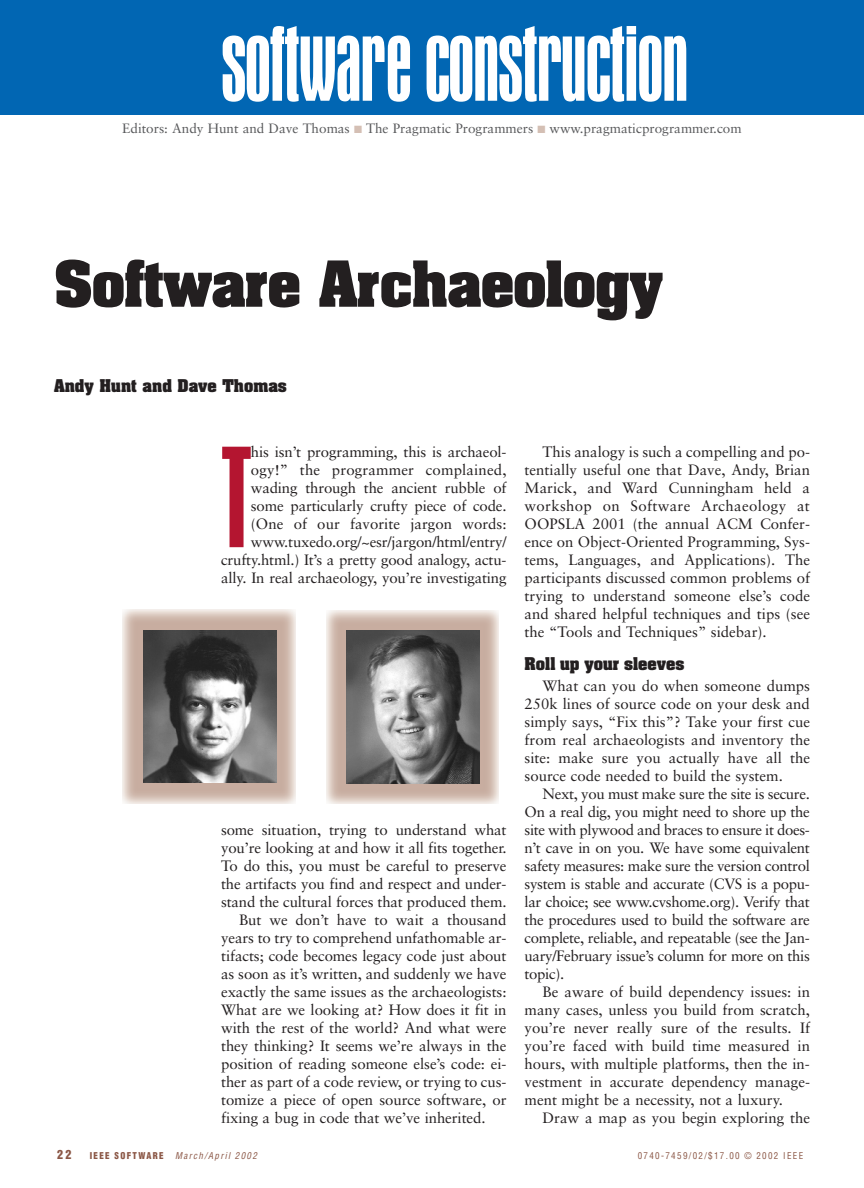
<style>
.page{position:relative;width:864px;height:1188px;background:#fff}
.page>*{position:absolute;margin:0;border:0;box-sizing:border-box;transform-origin:0 0}
.t1{font:condensed 147.15px "Aurora BT";color:#b41530}
.t2{font:condensed 108px "Aurora BT";letter-spacing:-.015em;color:#fff}
.t3{font:700 54px "Aachen";letter-spacing:-.02em;color:#231f20}
.t4{font:15px/18px "Sabon";letter-spacing:-.005em;color:#231f20;text-align:justify}
.t5{font:700 15px "Aachen";color:#231f20}
.t6{font:13.5px "Sabon";color:#57585a}
.t7{font:900 condensed 12.3px "Helvetica";color:#8b5746}
.t8{font:condensed 9.15px "Helvetica";letter-spacing:.15em;color:#8b5746}
.t9{font:italic condensed 9.15px "Helvetica";letter-spacing:.15em;color:#8b5746}
.t10{font:900 condensed 9.15px "Helvetica";letter-spacing:.15em;color:#8b5746}
.s1{color:#d4bfb4}
</style>
<div class="page">
<div style="left:0;top:0;width:864px;height:116px;background:#0166b3"></div>
<img style="left:123px;top:610px;width:172px;height:193px">
<img style="left:143px;top:630px;width:134px;height:153px">
<img style="left:326px;top:610px;width:173px;height:194px">
<img style="left:346px;top:630px;width:134px;height:153px">
<h2 class="t2" style="left:221px;top:24px;width:469px">software construction</h2>
<p class="t6" style="left:122px;top:123px;width:621px">Editors: Andy Hunt and Dave Thomas <span class="s1">■</span> The Pragmatic Programmers <span class="s1">■</span> www.pragmaticprogrammer.com</p>
<h3 class="t3" style="left:54px;top:260px;width:610px">Software Archaeology</h3>
<p class="t5" style="left:54px;top:379px;width:234px">Andy Hunt and Dave Thomas</p>
<p class="t4" style="left:221px;top:444px;width:287px;text-align:right">his isn’t programming, this is archaeol&shy;ogy!” the programmer complained, wading through the ancient rubble of some particularly crufty piece of code. (One of our favorite jargon words: www.tuxedo.org/~esr/jargon/html/entry/ crufty.html.) It’s a pretty good analogy, actu&shy;ally. In real archaeology, you’re investigating</p>
<h1 class="t1" style="left:221px;top:442px;width:32px">T</h1>
<p class="t4" style="left:221px;top:822px;width:287px">some situation, trying to understand what</p>
<p class="t4" style="left:221px;top:840px;width:287px">you’re looking at and how it all fits together.</p>
<p class="t4" style="left:221px;top:858px;width:287px">To do this, you must be careful to preserve</p>
<p class="t4" style="left:221px;top:876px;width:287px">the artifacts you find and respect and under-</p>
<p class="t4" style="left:221px;top:894px;width:287px">stand the cultural forces that produced them.</p>
<p class="t4" style="left:239px;top:912px;width:269px">But we don’t have to wait a thousand</p>
<p class="t4" style="left:221px;top:930px;width:287px">years to try to comprehend unfathomable ar-</p>
<p class="t4" style="left:221px;top:948px;width:287px">tifacts; code becomes legacy code just about</p>
<p class="t4" style="left:221px;top:966px;width:287px">as soon as it’s written, and suddenly we have</p>
<p class="t4" style="left:221px;top:984px;width:287px">exactly the same issues as the archaeologists:</p>
<p class="t4" style="left:221px;top:1002px;width:287px">What are we looking at? How does it fit in</p>
<p class="t4" style="left:221px;top:1020px;width:287px">with the rest of the world? And what were</p>
<p class="t4" style="left:221px;top:1038px;width:287px">they thinking? It seems we’re always in the</p>
<p class="t4" style="left:221px;top:1056px;width:287px">position of reading someone else’s code: ei-</p>
<p class="t4" style="left:221px;top:1074px;width:287px">ther as part of a code review, or trying to cus-</p>
<p class="t4" style="left:221px;top:1092px;width:287px">tomize a piece of open source software, or</p>
<p class="t4" style="left:221px;top:1110px;width:266px">fixing a bug in code that we’ve inherited.</p>
<p class="t4" style="left:525px;top:444px;width:287px;text-indent:18px">This analogy is such a compelling and po&shy;tentially useful one that Dave, Andy, Brian Marick, and Ward Cunningham held a workshop on Software Archaeology at OOPSLA 2001 (the annual ACM Confer&shy;ence on Object-Oriented Programming, Sys&shy;tems, Languages, and Applications). The participants discussed common problems of trying to understand someone else’s code and shared helpful techniques and tips (see the “Tools and Techniques” sidebar).</p>
<p class="t5" style="left:525px;top:657px;width:161px">Roll up your sleeves</p>
<p class="t4" style="left:525px;top:678px;width:287px;text-indent:18px">What can you do when someone dumps 250k lines of source code on your desk and simply says, “Fix this”? Take your first cue from real archaeologists and inventory the site: make sure you actually have all the source code needed to build the system.</p>
<p class="t4" style="left:525px;top:786px;width:287px;text-indent:18px">Next, you must make sure the site is secure.<br>On a real dig, you might need to shore up the site with plywood and braces to ensure it does&shy;n’t cave in on you. We have some equivalent safety measures: make sure the version control system is stable and accurate (CVS is a popu&shy;lar choice; see www.cvshome.org). Verify that the procedures used to build the software are complete, reliable, and repeatable (see the Jan&shy;uary/February issue’s column for more on this topic).</p>
<p class="t4" style="left:525px;top:984px;width:287px;text-indent:18px">Be aware of build dependency issues: in many cases, unless you build from scratch, you’re never really sure of the results. If you’re faced with build time measured in hours, with multiple platforms, then the in&shy;vestment in accurate dependency manage&shy;ment might be a necessity, not a luxury.</p>
<p class="t4" style="left:543px;top:1110px;width:269px">Draw a map as you begin exploring the</p>
<p class="t7" style="left:57px;top:1150px;width:16px">22</p>
<p class="t10" style="left:90px;top:1152px;width:76px">IEEE SOFTWARE</p>
<p class="t9" style="left:175px;top:1152px;width:83px">March/April 2002</p>
<p class="t8" style="left:638px;top:1152px;width:167px">0740-7459/02/$17.00 © 2002 IEEE</p>
</div>
